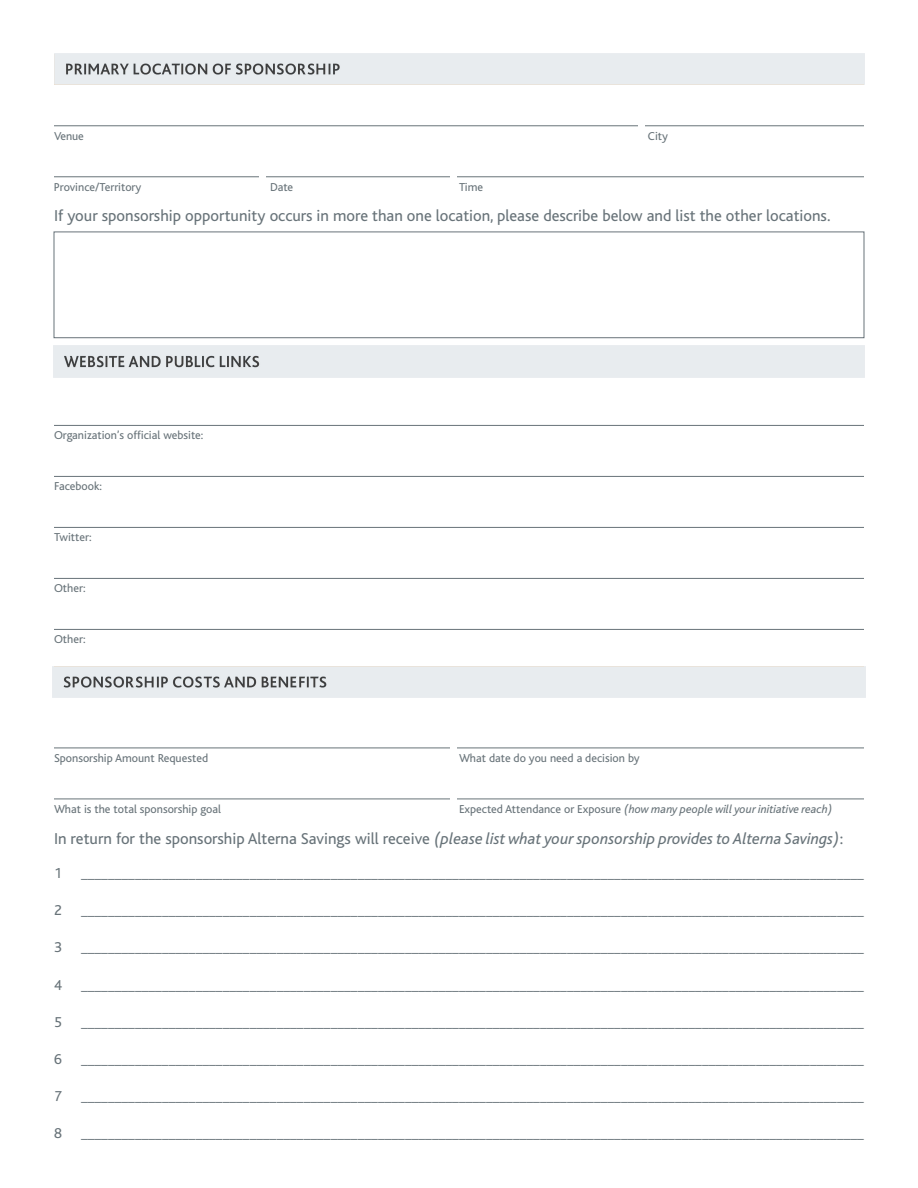
<style>
.page{position:relative;width:918px;height:1188px;background:#fff}
.page>*{position:absolute;margin:0;border:0;box-sizing:border-box;transform-origin:0 0}
.t1{font:italic 16.5px "Bliss";color:#687379}
.t2{font:16.5px "Bliss";color:#687379}
.t3{font:15px "Bliss";color:#687379}
.t4{font:12px "Bliss";color:#687379}
.t5{font:italic 12px "Bliss";color:#687379}
.s1{font-style:normal}
</style>
<div class="page">
<hr style="left:54px;top:125px;width:810px;height:1px;background:#687379">
<hr style="left:54px;top:176px;width:810px;height:1px;background:#687379">
<hr style="left:54px;top:425px;width:810px;height:1px;background:#687379">
<hr style="left:54px;top:476px;width:810px;height:1px;background:#687379">
<hr style="left:54px;top:527px;width:810px;height:1px;background:#687379">
<hr style="left:54px;top:578px;width:810px;height:1px;background:#687379">
<hr style="left:54px;top:629px;width:810px;height:1px;background:#687379">
<hr style="left:54px;top:748px;width:810px;height:1px;background:#687379">
<hr style="left:54px;top:799px;width:810px;height:1px;background:#687379">
<div style="left:54px;top:232px;width:810px;height:106px;border:1px solid #687379"></div>
<div style="left:450px;top:160px;width:6px;height:32px;background:#fff"></div>
<div style="left:638px;top:108px;width:7px;height:33px;background:#fff"></div>
<div style="left:450px;top:738px;width:6px;height:76px;background:#fff"></div>
<div style="left:259px;top:165px;width:7px;height:29px;background:#fff"></div>
<img style="left:54px;top:54px;width:811px;height:31px">
<div style="left:54px;top:346px;width:810px;height:31px;background:#e8ecef"></div>
<img style="left:53px;top:667px;width:813px;height:31px">
<p class="t4" style="left:54px;top:131px;width:31px">Venue</p>
<p class="t4" style="left:648px;top:131px;width:22px">City</p>
<p class="t4" style="left:54px;top:182px;width:89px">Province/Territory</p>
<p class="t4" style="left:270px;top:182px;width:25px">Date</p>
<p class="t4" style="left:459px;top:182px;width:26px">Time</p>
<p class="t2" style="left:54px;top:210px;width:778px">If your sponsorship opportunity occurs in more than one location, please describe below and list the other locations.</p>
<p class="t4" style="left:54px;top:431px;width:151px">Organization’s official website:</p>
<p class="t4" style="left:54px;top:482px;width:49px">Facebook:</p>
<p class="t4" style="left:54px;top:533px;width:39px">Twitter:</p>
<p class="t4" style="left:54px;top:584px;width:33px">Other:</p>
<p class="t4" style="left:54px;top:635px;width:33px">Other:</p>
<p class="t4" style="left:54px;top:753px;width:156px">Sponsorship Amount Requested</p>
<p class="t4" style="left:459px;top:753px;width:182px">What date do you need a decision by</p>
<p class="t4" style="left:54px;top:804px;width:168px">What is the total sponsorship goal</p>
<p class="t5" style="left:459px;top:804px;width:375px"><span class="s1">Expected Attendance or Exposure</span> (how many people will your initiative reach)</p>
<p class="t1" style="left:54px;top:832px;width:791px"><span class="s1">In return for the sponsorship Alterna Savings will receive</span> (please list what your sponsorship provides to Alterna Savings)<span class="s1">:</span></p>
<p class="t3" style="left:54px;top:867px;width:9px">1</p>
<p class="t3" style="left:81px;top:867px;width:785px">____________________________________________________________________________________________________________________</p>
<p class="t3" style="left:54px;top:905px;width:9px">2</p>
<p class="t3" style="left:81px;top:905px;width:785px">____________________________________________________________________________________________________________________</p>
<p class="t3" style="left:54px;top:942px;width:9px">3</p>
<p class="t3" style="left:81px;top:942px;width:785px">____________________________________________________________________________________________________________________</p>
<p class="t3" style="left:54px;top:979px;width:9px">4</p>
<p class="t3" style="left:81px;top:979px;width:785px">____________________________________________________________________________________________________________________</p>
<p class="t3" style="left:54px;top:1016px;width:9px">5</p>
<p class="t3" style="left:81px;top:1016px;width:785px">____________________________________________________________________________________________________________________</p>
<p class="t3" style="left:54px;top:1053px;width:9px">6</p>
<p class="t3" style="left:81px;top:1053px;width:785px">____________________________________________________________________________________________________________________</p>
<p class="t3" style="left:54px;top:1091px;width:9px">7</p>
<p class="t3" style="left:81px;top:1091px;width:785px">____________________________________________________________________________________________________________________</p>
<p class="t3" style="left:54px;top:1128px;width:9px">8</p>
<p class="t3" style="left:81px;top:1128px;width:785px">____________________________________________________________________________________________________________________</p>
</div>
